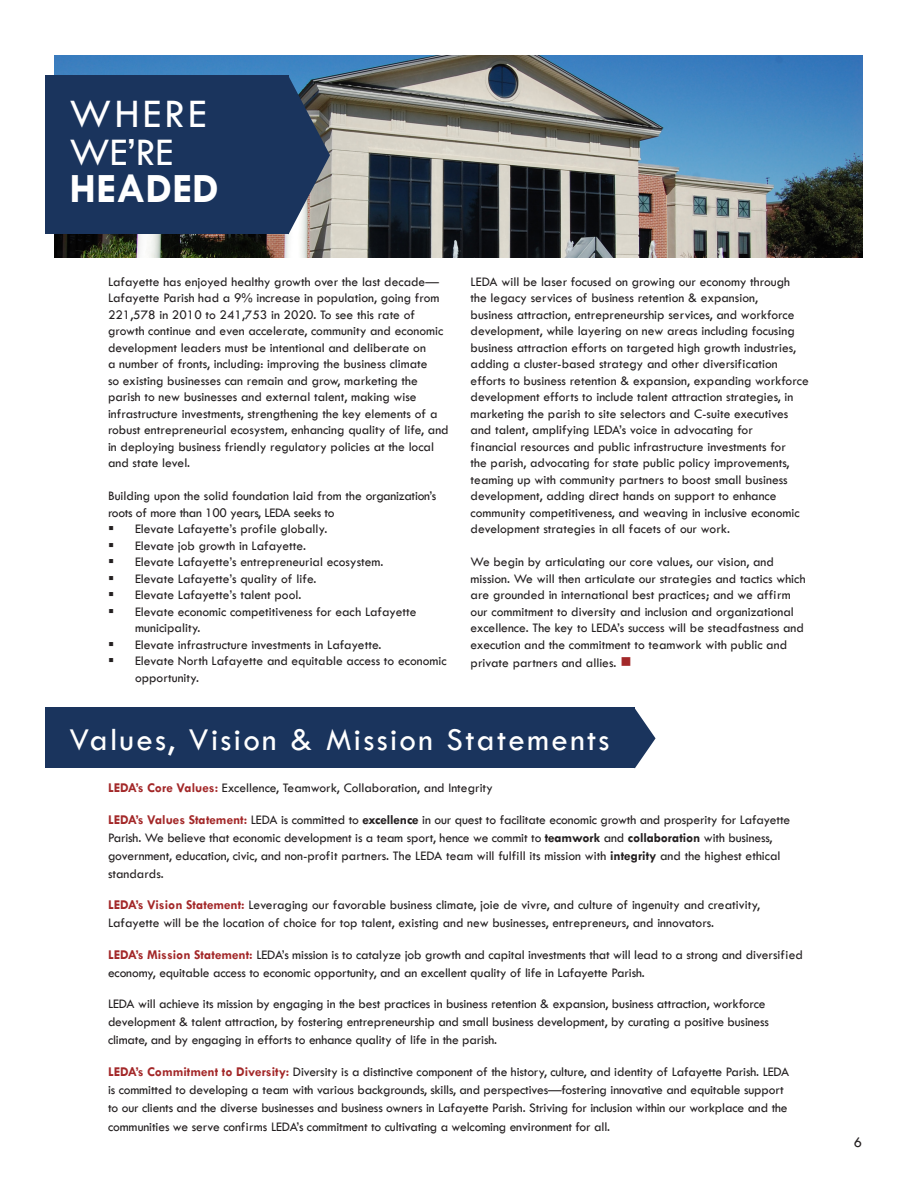
<style>
.page{position:relative;width:918px;height:1188px;background:#fff}
.page>*{position:absolute;margin:0;border:0;box-sizing:border-box;transform-origin:0 0}
.t1{font:700 42px "Tw Cen";color:#fff}
.t2{font:42px "Tw Cen";letter-spacing:.07em;color:#fff}
.t3{font:40.5px "Tw Cen";color:#fff}
.t4{font:33px "Tw Cen";letter-spacing:.07em;color:#fff}
.t5{font:15px "Tw Cen";color:#231f20}
.t6{font:13.5px/16.5px "Tw Cen";color:#231f20}
.t7{font:13.5px/16.5px "Tw Cen";letter-spacing:-.02em;color:#231f20}
.s1{color:#a32829}
.s2{font-weight:700;color:#a32829}
.s3{font-weight:700}
</style>
<div class="page">
<img style="left:54px;top:55px;width:809px;height:202px">
<div style="left:45px;top:75px;width:243px;height:159px;background:#1a345d"></div>
<svg style="left:288px;top:76px;width:42px;height:159px;background:#4f5e72"></svg>
<div style="left:45px;top:708px;width:590px;height:60px;background:#1a345d"></div>
<svg style="left:635px;top:709px;width:21px;height:59px"></svg>
<p class="t2" style="left:70px;top:89px;width:138px">WHERE</p>
<p class="t3" style="left:70px;top:128px;width:105px">WE’RE</p>
<p class="t1" style="left:70px;top:164px;width:151px">HEADED</p>
<p class="t6" style="left:108px;top:273px;width:342px">Lafayette has enjoyed healthy growth over the last decade— Lafayette Parish had a 9% increase in population, going from 221,578 in 2010 to 241,753 in 2020. To see this rate of growth continue and even accelerate, community and economic development leaders must be intentional and deliberate on<br>a number of fronts, including: improving the business climate<br>so existing businesses can remain and grow, marketing the parish to new businesses and external talent, making wise infrastructure investments, strengthening the key elements of a robust entrepreneurial ecosystem, enhancing quality of life, and in deploying business friendly regulatory policies at the local and state level.</p>
<p class="t7" style="left:108px;top:488px;width:330px">Building upon the solid foundation laid from the organization’s roots of more than 100 years, LEDA seeks to</p>
<p class="t6" style="left:135px;top:521px;width:194px">Elevate Lafayette’s profile globally.</p>
<p class="t6" style="left:135px;top:537px;width:173px">Elevate job growth in Lafayette.</p>
<p class="t6" style="left:135px;top:554px;width:250px">Elevate Lafayette’s entrepreneurial ecosystem.</p>
<p class="t6" style="left:135px;top:570px;width:183px">Elevate Lafayette’s quality of life.</p>
<p class="t6" style="left:135px;top:587px;width:168px">Elevate Lafayette’s talent pool.</p>
<p class="t6" style="left:135px;top:603px;width:283px">Elevate economic competitiveness for each Lafayette municipality.</p>
<p class="t6" style="left:135px;top:636px;width:248px">Elevate infrastructure investments in Lafayette.</p>
<p class="t6" style="left:135px;top:653px;width:313px">Elevate North Lafayette and equitable access to economic opportunity.</p>
<p class="t6" style="left:471px;top:273px;width:340px">LEDA will be laser focused on growing our economy through the legacy services of business retention &amp; expansion,<br>business attraction, entrepreneurship services, and workforce development, while layering on new areas including focusing business attraction efforts on targeted high growth industries, adding a cluster-based strategy and other diversification efforts to business retention &amp; expansion, expanding workforce development efforts to include talent attraction strategies, in marketing the parish to site selectors and C-suite executives and talent, amplifying LEDA’s voice in advocating for<br>financial resources and public infrastructure investments for<br>the parish, advocating for state public policy improvements, teaming up with community partners to boost small business development, adding direct hands on support to enhance community competitiveness, and weaving in inclusive economic development strategies in all facets of our work.</p>
<p class="t6" style="left:471px;top:554px;width:337px">We begin by articulating our core values, our vision, and mission. We will then articulate our strategies and tactics which are grounded in international best practices; and we affirm our commitment to diversity and inclusion and organizational excellence. The key to LEDA’s success will be steadfastness and execution and the commitment to teamwork with public and</p>
<p class="t6" style="left:471px;top:654px;width:163px">private partners and allies. <span class="s1">■</span></p>
<p class="t4" style="left:70px;top:719px;width:541px">Values, Vision &amp; Mission Statements</p>
<p class="t6" style="left:108px;top:780px;width:387px"><span class="s2">LEDA’s Core Values:</span> Excellence, Teamwork, Collaboration, and Integrity</p>
<p class="t6" style="left:108px;top:810px;width:684px;line-height:18px"><span class="s2">LEDA’s Values Statement:</span> LEDA is committed to <span class="s3">excellence</span> in our quest to facilitate economic growth and prosperity for Lafayette Parish. We believe that economic development is a team sport, hence we commit to <span class="s3">teamwork</span> and <span class="s3">collaboration</span> with business, government, education, civic, and non-profit partners. The LEDA team will fulfill its mission with <span class="s3">integrity</span> and the highest ethical standards.</p>
<p class="t6" style="left:108px;top:896px;width:654px;line-height:18px"><span class="s2">LEDA’s Vision Statement:</span> Leveraging our favorable business climate, joie de vivre, and culture of ingenuity and creativity,<br>Lafayette will be the location of choice for top talent, existing and new businesses, entrepreneurs, and innovators.</p>
<p class="t6" style="left:108px;top:945px;width:696px;line-height:18px"><span class="s2">LEDA’s Mission Statement:</span> LEDA’s mission is to catalyze job growth and capital investments that will lead to a strong and diversified economy, equitable access to economic opportunity, and an excellent quality of life in Lafayette Parish.</p>
<p class="t6" style="left:108px;top:995px;width:663px;line-height:18px">LEDA will achieve its mission by engaging in the best practices in business retention &amp; expansion, business attraction, workforce development &amp; talent attraction, by fostering entrepreneurship and small business development, by curating a positive business climate, and by engaging in efforts to enhance quality of life in the parish.</p>
<p class="t6" style="left:108px;top:1062px;width:683px;line-height:18px"><span class="s2">LEDA’s Commitment to Diversity:</span> Diversity is a distinctive component of the history, culture, and identity of Lafayette Parish. LEDA is committed to developing a team with various backgrounds, skills, and perspectives—fostering innovative and equitable support to our clients and the diverse businesses and business owners in Lafayette Parish. Striving for inclusion within our workplace and the</p>
<p class="t6" style="left:108px;top:1119px;width:504px">communities we serve confirms LEDA’s commitment to cultivating a welcoming environment for all.</p>
<p class="t5" style="left:854px;top:1133px;width:10px">6</p>
</div>
